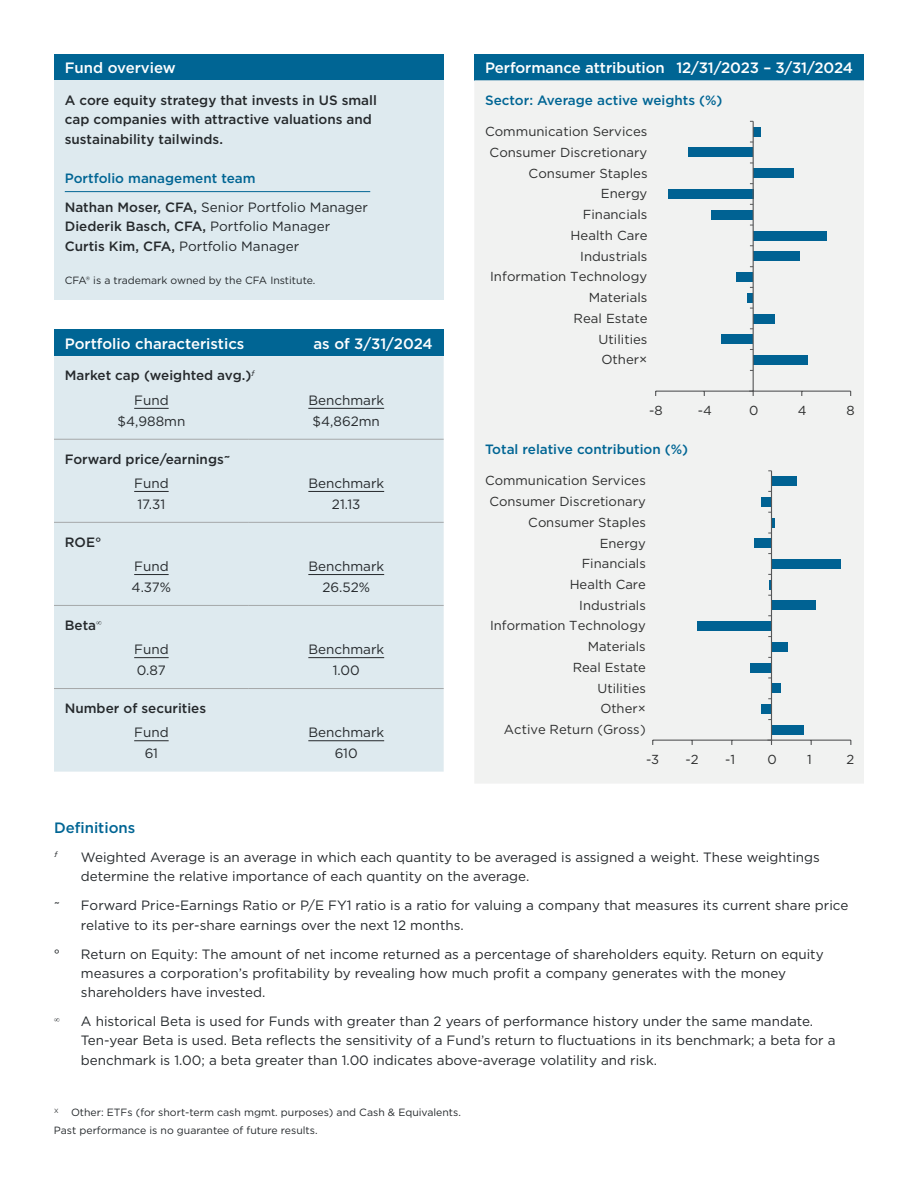
<style>
.page{position:relative;width:918px;height:1188px;background:#fff}
.page>*{position:absolute;margin:0;border:0;box-sizing:border-box;transform-origin:0 0}
.t1{font:500 15px "Gotham";letter-spacing:-.005em;color:#fff}
.t2{font:500 15px "Gotham";color:#006594}
.t3{font:13.5px/21px "Gotham";color:#25292c}
.t4{font:500 13.5px/19.5px "Gotham";color:#25292c}
.t5{font:500 13.5px/29.2px "Gotham";color:#006594}
.t6{font:13.05px "Gotham";color:#2d2e2e}
.t7{font:10.5px/17.7px "Gotham";color:#25292c}
.t8{font:7.8px "Gotham";color:#25292c}
.s1{color:#25292c}
.s2{font-weight:400;color:#25292c}
.s3{font-weight:400}
</style>
<div class="page">
<div style="left:54px;top:330px;width:390px;height:26px;background:#006594"></div>
<div style="left:54px;top:356px;width:390px;height:416px;background:#deeaef"></div>
<hr style="left:54px;top:439px;width:195px;height:1px;background:#a5a8a9">
<hr style="left:249px;top:439px;width:195px;height:1px;background:#a5a8a9">
<hr style="left:54px;top:522px;width:195px;height:1px;background:#a5a8a9">
<hr style="left:249px;top:522px;width:195px;height:1px;background:#a5a8a9">
<hr style="left:54px;top:605px;width:195px;height:1px;background:#a5a8a9">
<hr style="left:249px;top:605px;width:195px;height:1px;background:#a5a8a9">
<hr style="left:54px;top:688px;width:195px;height:1px;background:#a5a8a9">
<hr style="left:249px;top:688px;width:195px;height:1px;background:#a5a8a9">
<hr style="left:134px;top:408px;width:35px;height:1px;background:#25292c">
<hr style="left:308px;top:408px;width:76px;height:1px;background:#25292c">
<hr style="left:134px;top:491px;width:35px;height:1px;background:#25292c">
<hr style="left:308px;top:491px;width:76px;height:1px;background:#25292c">
<hr style="left:134px;top:574px;width:35px;height:1px;background:#25292c">
<hr style="left:308px;top:574px;width:76px;height:1px;background:#25292c">
<hr style="left:134px;top:657px;width:35px;height:1px;background:#25292c">
<hr style="left:308px;top:657px;width:76px;height:1px;background:#25292c">
<hr style="left:134px;top:740px;width:35px;height:1px;background:#25292c">
<hr style="left:308px;top:740px;width:76px;height:1px;background:#25292c">
<div style="left:54px;top:54px;width:390px;height:26px;background:#006594"></div>
<div style="left:54px;top:80px;width:390px;height:220px;background:#deeaef"></div>
<hr style="left:65px;top:191px;width:305px;height:1px;background:#006594">
<div style="left:474px;top:54px;width:390px;height:26px;background:#006594"></div>
<div style="left:474px;top:80px;width:390px;height:703px;background:#f1f2f1"></div>
<div style="left:753px;top:355px;width:54px;height:10px;background:#006293"></div>
<div style="left:722px;top:334px;width:31px;height:10px;background:#006293"></div>
<div style="left:753px;top:314px;width:22px;height:9px;background:#006293"></div>
<div style="left:748px;top:293px;width:5px;height:9px;background:#006293"></div>
<div style="left:737px;top:272px;width:16px;height:10px;background:#006293"></div>
<div style="left:753px;top:251px;width:47px;height:10px;background:#006293"></div>
<div style="left:753px;top:231px;width:74px;height:9px;background:#006293"></div>
<div style="left:712px;top:210px;width:41px;height:10px;background:#006293"></div>
<div style="left:668px;top:189px;width:85px;height:10px;background:#006293"></div>
<div style="left:753px;top:168px;width:41px;height:10px;background:#006293"></div>
<div style="left:688px;top:148px;width:65px;height:9px;background:#006293"></div>
<div style="left:753px;top:127px;width:7px;height:10px;background:#006293"></div>
<hr style="left:656px;top:391px;width:195px;height:1px;background:#565758">
<hr style="left:753px;top:121px;width:1px;height:270px;background:#565758">
<svg style="left:749px;top:391px;width:5px;height:5px"></svg>
<div style="left:772px;top:725px;width:32px;height:10px;background:#006293"></div>
<div style="left:761px;top:704px;width:11px;height:10px;background:#006293"></div>
<div style="left:772px;top:684px;width:9px;height:9px;background:#006293"></div>
<div style="left:750px;top:663px;width:22px;height:10px;background:#006293"></div>
<div style="left:772px;top:642px;width:16px;height:10px;background:#006293"></div>
<div style="left:697px;top:621px;width:75px;height:10px;background:#006293"></div>
<div style="left:772px;top:601px;width:44px;height:9px;background:#006293"></div>
<div style="left:772px;top:559px;width:69px;height:10px;background:#006293"></div>
<div style="left:754px;top:538px;width:18px;height:10px;background:#006293"></div>
<div style="left:761px;top:497px;width:11px;height:10px;background:#006293"></div>
<div style="left:772px;top:476px;width:25px;height:10px;background:#006293"></div>
<hr style="left:653px;top:740px;width:198px;height:1px;background:#565758">
<hr style="left:771px;top:471px;width:1px;height:269px;background:#565758">
<svg style="left:768px;top:512px;width:7px;height:15px"></svg>
<svg style="left:768px;top:574px;width:3px;height:22px"></svg>
<svg style="left:767px;top:740px;width:5px;height:5px"></svg>
<p class="t1" style="left:65px;top:58px;width:112px">Fund overview</p>
<p class="t4" style="left:65px;top:90px;width:314px">A core equity strategy that invests in US small cap companies with attractive valuations and sustainability tailwinds.</p>
<p class="t5" style="left:65px;top:163px;width:305px">Portfolio management team<br><span class="s1">Nathan Moser, CFA,</span> <span class="s2">Senior Portfolio Manager</span></p>
<p class="t4" style="left:65px;top:217px;width:267px">Diederik Basch, CFA, <span class="s3">Portfolio Manager<br></span>Curtis Kim, CFA, <span class="s3">Portfolio Manager</span></p>
<p class="t7" style="left:65px;top:271px;width:252px">CFA® is a trademark owned by the CFA Institute.</p>
<p class="t1" style="left:65px;top:333px;width:181px">Portfolio characteristics</p>
<p class="t1" style="left:314px;top:333px;width:121px">as of 3/31/2024</p>
<p class="t4" style="left:134px;top:363px;width:123px;line-height:24.3px;text-indent:-69px">Market cap (weighted avg.)<sup>ƒ<br></sup><span class="s3">Fund</span></p>
<p class="t3" style="left:118px;top:410px;width:69px">$4,988mn</p>
<p class="t3" style="left:308px;top:389px;width:77px;text-align:center">Benchmark $4,862mn</p>
<p class="t4" style="left:65px;top:449px;width:167px">Forward price/earnings~</p>
<p class="t3" style="left:134px;top:472px;width:36px">Fund<br>17.31</p>
<p class="t3" style="left:308px;top:472px;width:77px;text-align:center">Benchmark<br>21.13</p>
<p class="t4" style="left:65px;top:532px;width:38px">ROE°</p>
<p class="t3" style="left:132px;top:555px;width:41px">Fund<br>4.37%</p>
<p class="t3" style="left:308px;top:555px;width:77px;text-align:center">Benchmark<br>26.52%</p>
<p class="t4" style="left:65px;top:615px;width:38px">Beta∞</p>
<p class="t3" style="left:134px;top:638px;width:36px">Fund<br>0.87</p>
<p class="t3" style="left:308px;top:638px;width:77px;text-align:center">Benchmark<br>1.00</p>
<p class="t4" style="left:65px;top:698px;width:143px">Number of securities</p>
<p class="t3" style="left:134px;top:722px;width:36px;text-align:center">Fund<br>61</p>
<p class="t3" style="left:308px;top:722px;width:77px;text-align:center">Benchmark<br>610</p>
<p class="t1" style="left:485px;top:58px;width:370px">Performance attribution 12/31/2023 – 3/31/2024</p>
<p class="t5" style="left:485px;top:85px;width:239px">Sector: Average active weights (%)</p>
<p class="t6" style="left:485px;top:123px;width:164px">Communication Services</p>
<p class="t6" style="left:489px;top:144px;width:159px">Consumer Discretionary</p>
<p class="t6" style="left:529px;top:165px;width:120px">Consumer Staples</p>
<p class="t6" style="left:601px;top:185px;width:48px">Energy</p>
<p class="t6" style="left:583px;top:206px;width:66px">Financials</p>
<p class="t6" style="left:571px;top:227px;width:79px">Health Care</p>
<p class="t6" style="left:580px;top:248px;width:69px">Industrials</p>
<p class="t6" style="left:490px;top:268px;width:159px">Information Technology</p>
<p class="t6" style="left:589px;top:289px;width:60px">Materials</p>
<p class="t6" style="left:574px;top:310px;width:76px">Real Estate</p>
<p class="t6" style="left:599px;top:331px;width:50px">Utilities</p>
<p class="t6" style="left:602px;top:351px;width:47px">Other×</p>
<p class="t6" style="left:649px;top:402px;width:15px">-8</p>
<p class="t6" style="left:698px;top:402px;width:16px">-4</p>
<p class="t6" style="left:749px;top:402px;width:11px">0</p>
<p class="t6" style="left:798px;top:402px;width:10px">4</p>
<p class="t6" style="left:846px;top:402px;width:10px">8</p>
<p class="t5" style="left:485px;top:435px;width:205px">Total relative contribution (%)</p>
<p class="t6" style="left:485px;top:472px;width:162px">Communication Services</p>
<p class="t6" style="left:489px;top:493px;width:158px">Consumer Discretionary</p>
<p class="t6" style="left:528px;top:514px;width:119px">Consumer Staples</p>
<p class="t6" style="left:600px;top:535px;width:48px">Energy</p>
<p class="t6" style="left:582px;top:555px;width:66px">Financials</p>
<p class="t6" style="left:570px;top:576px;width:78px">Health Care</p>
<p class="t6" style="left:579px;top:597px;width:68px">Industrials</p>
<p class="t6" style="left:490px;top:617px;width:157px">Information Technology</p>
<p class="t6" style="left:588px;top:638px;width:60px">Materials</p>
<p class="t6" style="left:573px;top:659px;width:75px">Real Estate</p>
<p class="t6" style="left:597px;top:680px;width:50px">Utilities</p>
<p class="t6" style="left:600px;top:700px;width:47px">Other×</p>
<p class="t6" style="left:504px;top:721px;width:143px">Active Return (Gross)</p>
<p class="t6" style="left:646px;top:751px;width:15px">-3</p>
<p class="t6" style="left:686px;top:751px;width:15px">-2</p>
<p class="t6" style="left:725px;top:751px;width:11px">-1</p>
<p class="t6" style="left:767px;top:751px;width:11px">0</p>
<p class="t6" style="left:807px;top:751px;width:6px">1</p>
<p class="t6" style="left:847px;top:751px;width:9px">2</p>
<p class="t2" style="left:54px;top:818px;width:83px">Definitions</p>
<p class="t8" style="left:54px;top:849px;width:6px">ƒ</p>
<p class="t3" style="left:81px;top:847px;width:740px;line-height:19.5px">Weighted Average is an average in which each quantity to be averaged is assigned a weight. These weightings determine the relative importance of each quantity on the average.</p>
<p class="t3" style="left:54px;top:892px;width:8px">~</p>
<p class="t3" style="left:81px;top:895px;width:769px;line-height:19.5px">Forward Price-Earnings Ratio or P/E FY1 ratio is a ratio for valuing a company that measures its current share price relative to its per-share earnings over the next 12 months.</p>
<p class="t3" style="left:54px;top:943px;width:8px">°</p>
<p class="t3" style="left:81px;top:944px;width:744px;line-height:19.4px">Return on Equity: The amount of net income returned as a percentage of shareholders equity. Return on equity measures a corporation’s profitability by revealing how much profit a company generates with the money shareholders have invested.</p>
<p class="t3" style="left:81px;top:1012px;width:756px;line-height:19.2px">A historical Beta is used for Funds with greater than 2 years of performance history under the same mandate.<br>Ten-year Beta is used. Beta reflects the sensitivity of a Fund’s return to fluctuations in its benchmark; a beta for a benchmark is 1.00; a beta greater than 1.00 indicates above-average volatility and risk.</p>
<p class="t7" style="left:54px;top:1103px;width:409px"><sup>X</sup> Other: ETFs (for short-term cash mgmt. purposes) and Cash &amp; Equivalents.<br>Past performance is no guarantee of future results.</p>
</div>
